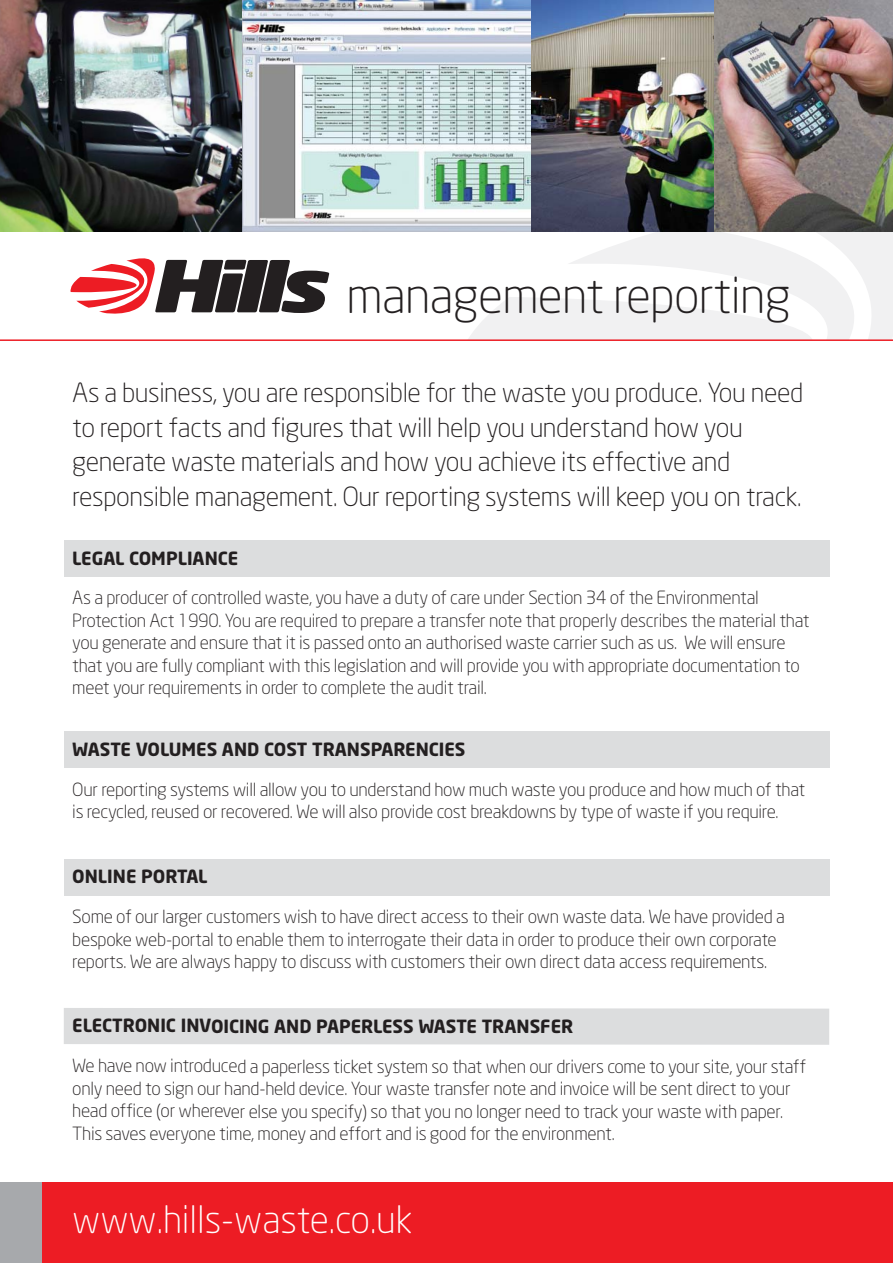
<style>
.page{position:relative;width:893px;height:1263px;background:#fff}
.page>*{position:absolute;margin:0;border:0;box-sizing:border-box;transform-origin:0 0}
.t1{font:300 48.75px "Neo Sans";letter-spacing:-.015em;color:#231f20}
.t2{font:300 37.5px "Neo Sans";color:#fff}
.t3{font:300 26.25px/34.5px "Neo Sans";letter-spacing:-.015em;color:#231f20}
.t4{font:300 18px/22.5px "Neo Sans";letter-spacing:-.015em;color:#231f20}
.t5{font:700 18px "Neo Sans";color:#231f20}
</style>
<div class="page">
<div style="left:64px;top:859px;width:765px;height:36px;background:#dcddde"></div>
<div style="left:64px;top:1008px;width:765px;height:37px;background:#dcddde"></div>
<div style="left:64px;top:731px;width:765px;height:36px;background:#dcddde"></div>
<svg style="left:469px;top:232px;width:424px;height:107px;fill:#f1f1f2"></svg>
<img style="left:0;top:0;width:242px;height:232px">
<svg style="left:242px;top:0;width:289px;height:232px;background:#c0ced0"></svg>
<img style="left:531px;top:0;width:183px;height:232px">
<img style="left:714px;top:0;width:179px;height:232px">
<svg style="left:71px;top:258px;width:258px;height:56px"></svg>
<hr style="left:0;top:339px;width:893px;height:2px;background:#ed1c24">
<div style="left:0;top:1182px;width:43px;height:81px;background:#a7a9ac"></div>
<div style="left:43px;top:1182px;width:850px;height:81px;background:#ed1c24"></div>
<div style="left:64px;top:540px;width:765px;height:36px;background:#dcddde"></div>
<h1 class="t1" style="left:346px;top:276px;width:446px">management reporting</h1>
<p class="t3" style="left:72px;top:378px;width:732px">As a business, you are responsible for the waste you produce. You need to report facts and figures that will help you understand how you generate waste materials and how you achieve its effective and responsible management. Our reporting systems will keep you on track.</p>
<p class="t5" style="left:72px;top:549px;width:168px">LEGAL COMPLIANCE</p>
<p class="t4" style="left:72px;top:588px;width:739px">As a producer of controlled waste, you have a duty of care under Section 34 of the Environmental Protection Act 1990. You are required to prepare a transfer note that properly describes the material that you generate and ensure that it is passed onto an authorised waste carrier such as us. We will ensure that you are fully compliant with this legislation and will provide you with appropriate documentation to meet your requirements in order to complete the audit trail.</p>
<p class="t5" style="left:72px;top:741px;width:395px">WASTE VOLUMES AND COST TRANSPARENCIES</p>
<p class="t4" style="left:72px;top:780px;width:735px">Our reporting systems will allow you to understand how much waste you produce and how much of that is recycled, reused or recovered. We will also provide cost breakdowns by type of waste if you require.</p>
<p class="t5" style="left:72px;top:868px;width:137px">ONLINE PORTAL</p>
<p class="t4" style="left:72px;top:907px;width:714px">Some of our larger customers wish to have direct access to their own waste data. We have provided a bespoke web-portal to enable them to interrogate their data in order to produce their own corporate reports. We are always happy to discuss with customers their own direct data access requirements.</p>
<p class="t5" style="left:72px;top:1017px;width:503px">ELECTRONIC INVOICING AND PAPERLESS WASTE TRANSFER</p>
<p class="t4" style="left:72px;top:1056px;width:736px">We have now introduced a paperless ticket system so that when our drivers come to your site, your staff only need to sign our hand-held device. Your waste transfer note and invoice will be sent direct to your head office (or wherever else you specify) so that you no longer need to track your waste with paper.<br>This saves everyone time, money and effort and is good for the environment.</p>
<h2 class="t2" style="left:72px;top:1205px;width:342px">www.hills-waste.co.uk</h2>
</div>
